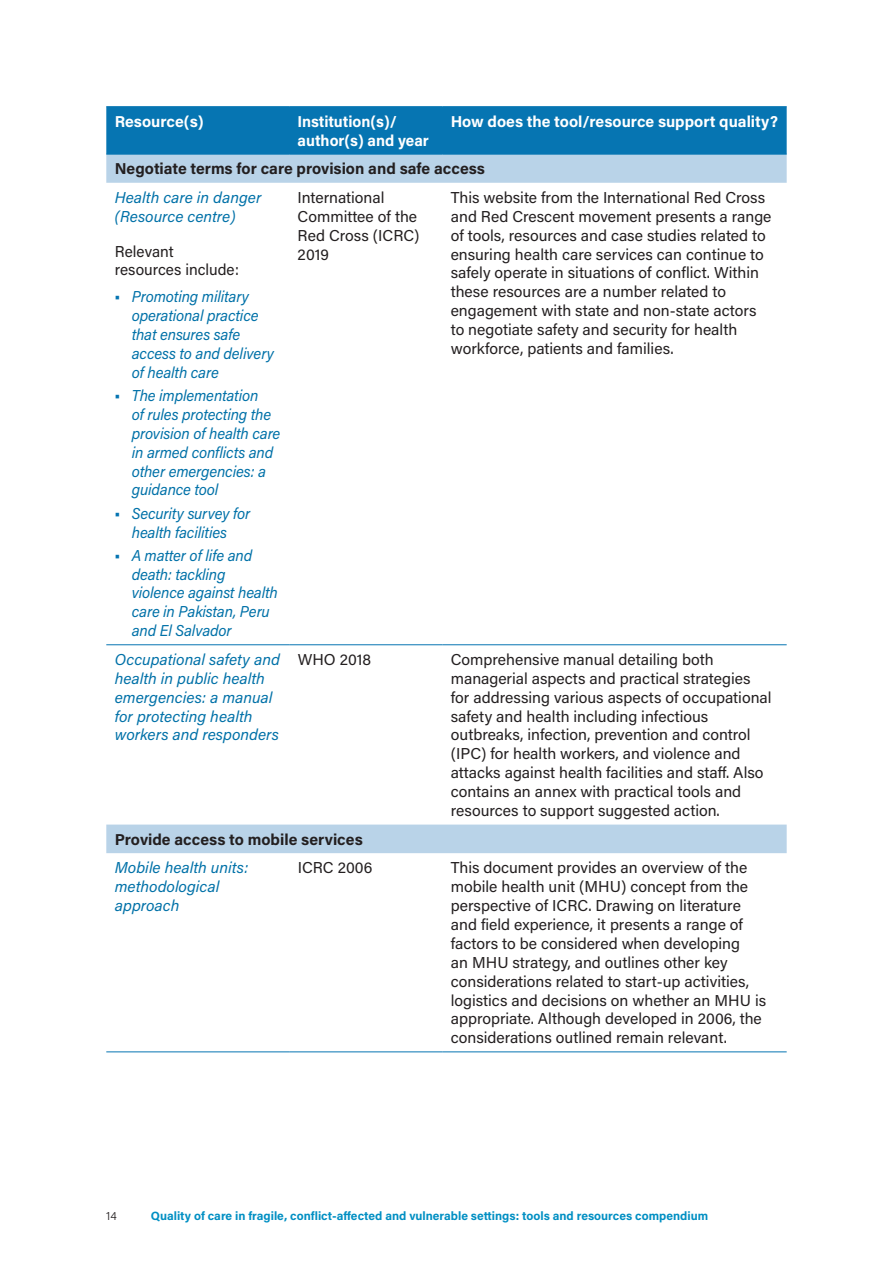
<style>
.page{position:relative;width:893px;height:1263px;background:#fff}
.page>*{position:absolute;margin:0;border:0;box-sizing:border-box;transform-origin:0 0}
.t1{font:15.75px/18.9px "Acumin Pro";color:#231f20}
.t2{font:italic 15.75px/18.9px "Acumin Pro";letter-spacing:-.005em;color:#0071a8;scale:.96 1}
.t3{font:italic 15.75px/18.9px "Acumin Pro";letter-spacing:-.005em;color:#0071a8}
.t4{font:700 15.75px/18.9px "Acumin Pro";color:#fff}
.t5{font:700 15.75px "Acumin Pro";color:#231f20}
.t6{font:700 12px "Acumin Pro";color:#008fc3}
.t7{font:300 12px "Acumin Pro";color:#231f20}
</style>
<div class="page">
<div style="left:106px;top:107px;width:681px;height:47px;background:#0675b2"></div>
<svg style="left:106px;top:155px;width:681px;height:698px"></svg>
<hr style="left:106px;top:644px;width:183px;height:1px;background:#0675b2">
<hr style="left:289px;top:644px;width:153px;height:1px;background:#0675b2">
<hr style="left:442px;top:644px;width:345px;height:1px;background:#0675b2">
<hr style="left:106px;top:1051px;width:183px;height:1px;background:#0675b2">
<hr style="left:289px;top:1051px;width:153px;height:1px;background:#0675b2">
<hr style="left:442px;top:1051px;width:345px;height:1px;background:#0675b2">
<hr style="left:106px;top:106px;width:183px;height:1px;background:#0675b2">
<hr style="left:289px;top:106px;width:153px;height:1px;background:#0675b2">
<hr style="left:442px;top:106px;width:345px;height:1px;background:#0675b2">
<hr style="left:106px;top:154px;width:183px;height:1px;background:#0675b2">
<hr style="left:289px;top:154px;width:153px;height:1px;background:#0675b2">
<hr style="left:442px;top:154px;width:345px;height:1px;background:#0675b2">
<svg style="left:116px;top:296px;width:3px;height:4px"></svg>
<svg style="left:116px;top:512px;width:3px;height:4px"></svg>
<svg style="left:116px;top:554px;width:3px;height:4px"></svg>
<p class="t4" style="left:115px;top:111px;width:90px">Resource(s)</p>
<p class="t4" style="left:298px;top:111px;width:133px">Institution(s)/ author(s) and year</p>
<p class="t4" style="left:451px;top:111px;width:329px">How does the tool/resource support quality?</p>
<p class="t5" style="left:115px;top:158px;width:372px">Negotiate terms for care provision and safe access</p>
<p class="t3" style="left:115px;top:187px;width:148px">Health care in danger (Resource centre)</p>
<p class="t1" style="left:115px;top:242px;width:126px;line-height:18px">Relevant resources include:</p>
<p class="t2" style="left:132px;top:287px;width:150px">Promoting military operational practice that ensures safe access to and delivery of health care</p>
<p class="t2" style="left:132px;top:385px;width:156px">The implementation<br>of rules protecting the provision of health care in armed conflicts and other emergencies: a guidance tool</p>
<p class="t2" style="left:132px;top:503px;width:125px">Security survey for health facilities</p>
<p class="t2" style="left:132px;top:545px;width:154px">A matter of life and death: tackling violence against health care in Pakistan, Peru and El Salvador</p>
<p class="t1" style="left:298px;top:187px;width:123px">International<br>Committee of the<br>Red Cross (ICRC)<br>2019</p>
<p class="t1" style="left:451px;top:187px;width:322px">This website from the International Red Cross and Red Crescent movement presents a range of tools, resources and case studies related to ensuring health care services can continue to safely operate in situations of conflict. Within these resources are a number related to engagement with state and non-state actors to negotiate safety and security for health workforce, patients and families.</p>
<p class="t3" style="left:115px;top:649px;width:167px">Occupational safety and health in public health emergencies: a manual for protecting health workers and responders</p>
<p class="t1" style="left:298px;top:649px;width:75px">WHO 2018</p>
<p class="t1" style="left:451px;top:649px;width:322px">Comprehensive manual detailing both managerial aspects and practical strategies for addressing various aspects of occupational safety and health including infectious outbreaks, infection, prevention and control (IPC) for health workers, and violence and attacks against health facilities and staff. Also contains an annex with practical tools and resources to support suggested action.</p>
<p class="t5" style="left:115px;top:828px;width:249px">Provide access to mobile services</p>
<p class="t3" style="left:115px;top:858px;width:135px">Mobile health units: methodological approach</p>
<p class="t1" style="left:298px;top:858px;width:76px">ICRC 2006</p>
<p class="t1" style="left:451px;top:858px;width:317px">This document provides an overview of the mobile health unit (MHU) concept from the perspective of ICRC. Drawing on literature and field experience, it presents a range of factors to be considered when developing<br>an MHU strategy, and outlines other key considerations related to start-up activities, logistics and decisions on whether an MHU is appropriate. Although developed in 2006, the considerations outlined remain relevant.</p>
<p class="t7" style="left:106px;top:1208px;width:12px">14</p>
<p class="t6" style="left:151px;top:1208px;width:559px">Quality of care in fragile, conflict-affected and vulnerable settings: tools and resources compendium</p>
</div>
